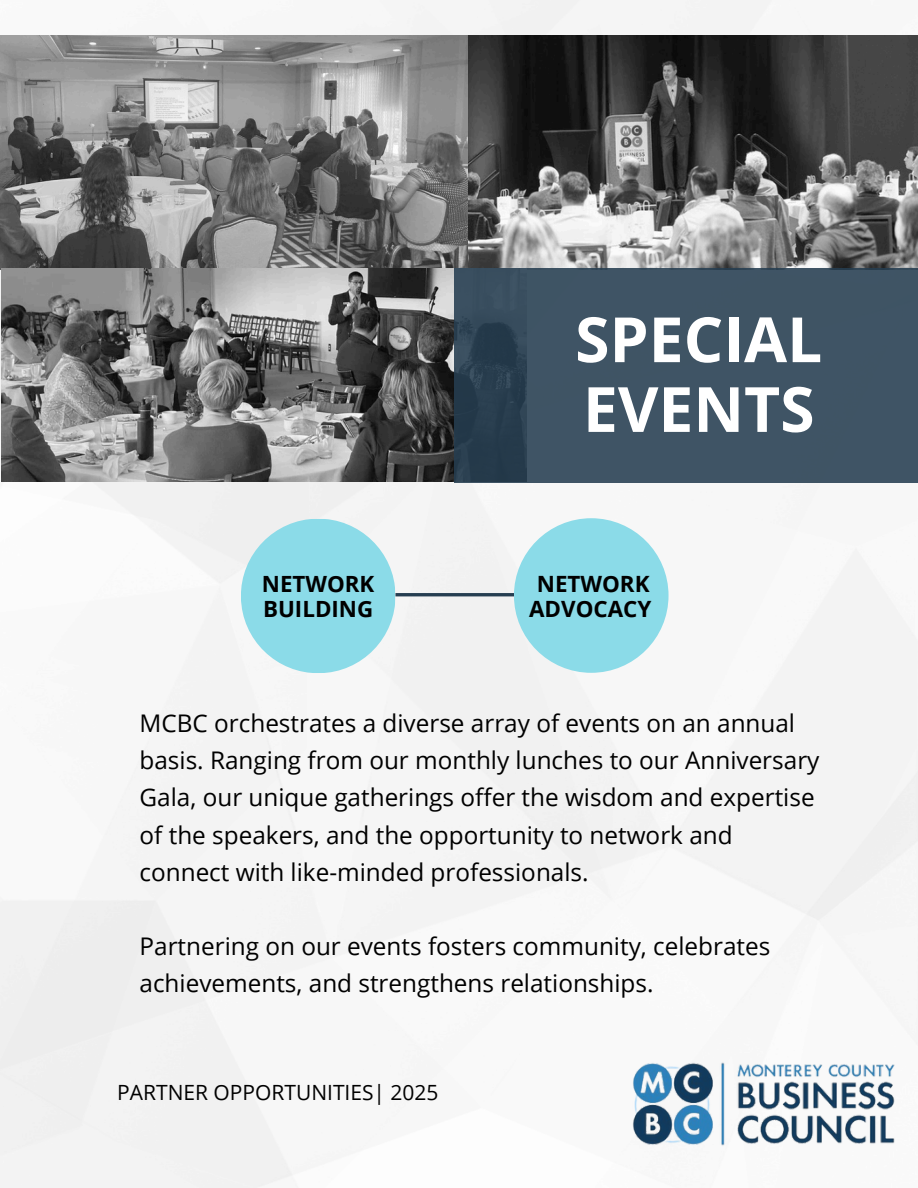
<style>
.page{position:relative;width:918px;height:1188px;background:#fff}
.page>*{position:absolute;margin:0;border:0;box-sizing:border-box;transform-origin:0 0}
.t1{font:700 62.4px/69.8px "Open Sans";color:#fff}
.t2{font:24.3px/37.2px "Open Sans";color:#000}
.t3{font:700 22.35px/24.8px "Open Sans";color:#000;text-align:center}
.t4{font:21px "Open Sans";color:#000}
</style>
<div class="page">
<img style="left:0;top:0;width:918px;height:1188px">
<img style="left:627px;top:1061px;width:272px;height:87px">
<img style="left:468px;top:35px;width:450px;height:233px">
<img style="left:0;top:35px;width:468px;height:234px">
<img style="left:2px;top:268px;width:452px;height:214px">
<svg style="left:454px;top:268px;width:464px;height:214px;background:#3b5061"></svg>
<svg style="left:240px;top:518px;width:156px;height:156px"></svg>
<hr style="left:395px;top:593px;width:155px;height:3px;background:#263e51">
<div style="left:514px;top:518px;width:155px;height:155px;background:#8bdbe8;border-radius:50%"></div>
<p class="t3" style="left:262px;top:571px;width:114px;text-align:left">NETWORK<br>BUILDING</p>
<h1 class="t1" style="left:575px;top:303px;width:249px">SPECIAL<br>EVENTS</h1>
<p class="t3" style="left:529px;top:571px;width:124px">NETWORK<br>ADVOCACY</p>
<h2 class="t2" style="left:140px;top:704px;width:681px">MCBC orchestrates a diverse array of events on an annual basis. Ranging from our monthly lunches to our Anniversary Gala, our unique gatherings offer the wisdom and expertise of the speakers, and the opportunity to network and connect with like-minded professionals.</h2>
<h2 class="t2" style="left:140px;top:927px;width:632px">Partnering on our events fosters community, celebrates achievements, and strengthens relationships.</h2>
<p class="t4" style="left:117px;top:1077px;width:323px">PARTNER OPPORTUNITIES| 2025</p>
</div>
